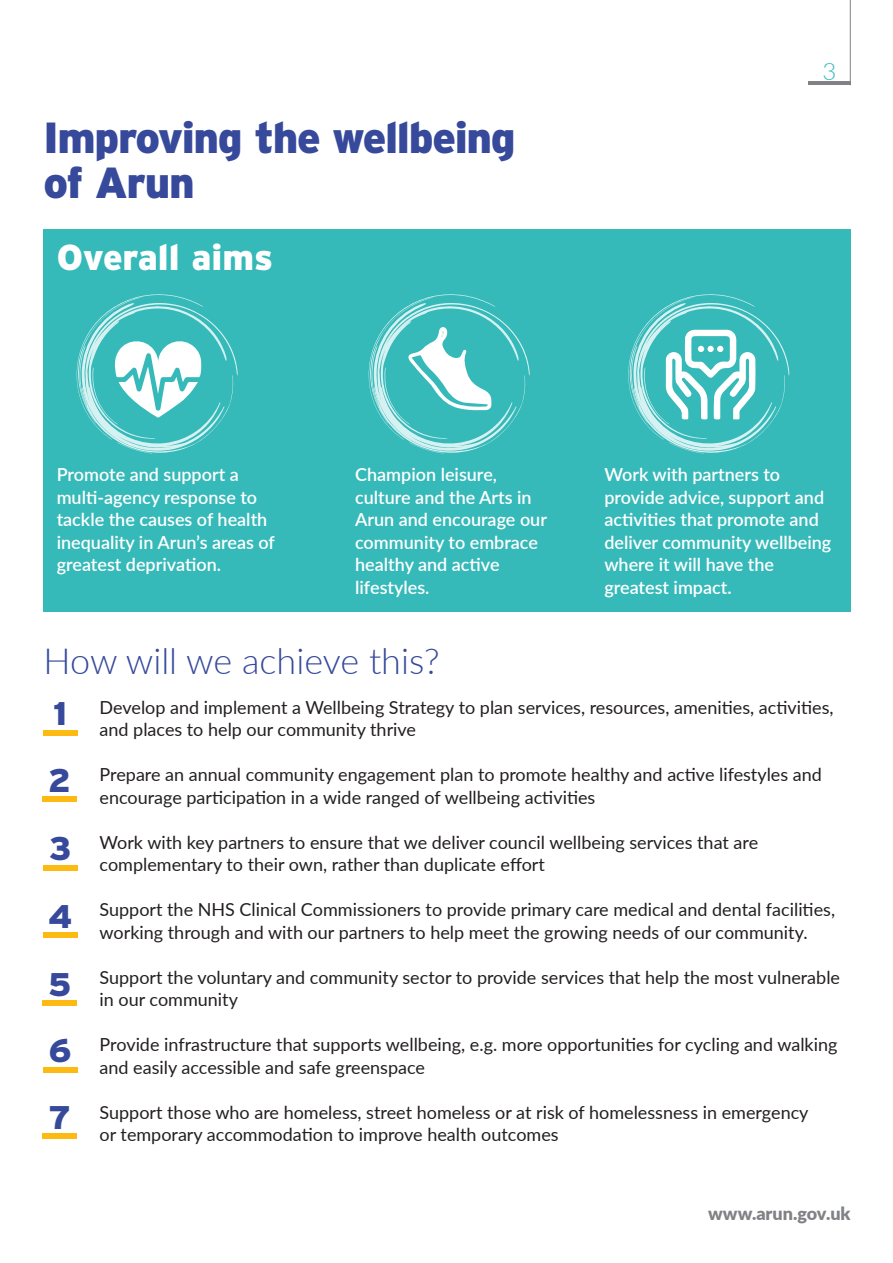
<style>
.page{position:relative;width:893px;height:1263px;background:#fff}
.page>*{position:absolute;margin:0;border:0;box-sizing:border-box;transform-origin:0 0}
.t1{font:900 43.5px "Interstate";letter-spacing:-.03em;color:#36499b}
.t2{font:300 36px "Lato";color:#36499b}
.t3{font:900 36px "Interstate";color:#fff}
.t4{font:900 32.7px "Interstate";color:#36499b}
.t5{font:300 24px "Lato";color:#36b9b9}
.t6{font:18px/22.5px "Lato";color:#231f20}
.t7{font:600 18px/22.5px "Lato";color:#fff}
.t8{font:900 18px "Lato";color:#808285}
</style>
<div class="page">
<hr style="left:808px;top:81px;width:42px;height:4px;background:#808285">
<hr style="left:850px;top:0;width:1px;height:85px;background:#808285">
<div style="left:44px;top:229px;width:807px;height:383px;background:#36b9b9"></div>
<svg style="left:77px;top:294px;width:161px;height:159px"></svg>
<svg style="left:369px;top:294px;width:161px;height:159px"></svg>
<svg style="left:628px;top:294px;width:161px;height:159px"></svg>
<div style="left:707px;top:346px;width:7px;height:6px;background:#fff;border-radius:50%"></div>
<div style="left:43px;top:730px;width:34px;height:6px;background:#fcba13"></div>
<div style="left:43px;top:796px;width:34px;height:6px;background:#fcba13"></div>
<div style="left:43px;top:865px;width:34px;height:5px;background:#fcba13"></div>
<div style="left:43px;top:932px;width:34px;height:6px;background:#fcba13"></div>
<div style="left:43px;top:1000px;width:34px;height:6px;background:#fcba13"></div>
<div style="left:43px;top:1067px;width:35px;height:6px;background:#fcba13"></div>
<div style="left:43px;top:1133px;width:34px;height:6px;background:#fcba13"></div>
<p class="t1" style="left:44px;top:113px;width:474px">Improving the wellbeing</p>
<p class="t1" style="left:44px;top:158px;width:153px">of Arun</p>
<p class="t3" style="left:57px;top:237px;width:218px">Overall aims</p>
<h3 class="t5" style="left:822px;top:54px;width:15px">3</h3>
<p class="t7" style="left:57px;top:463px;width:220px">Promote and support a multi-agency response to tackle the causes of health inequality in Arun’s areas of greatest deprivation.</p>
<p class="t7" style="left:355px;top:463px;width:193px">Champion leisure, culture and the Arts in<br>Arun and encourage our community to embrace healthy and active lifestyles.</p>
<p class="t7" style="left:604px;top:463px;width:229px">Work with partners to provide advice, support and activities that promote and deliver community wellbeing where it will have the</p>
<p class="t7" style="left:604px;top:575px;width:129px">greatest impact.</p>
<p class="t2" style="left:44px;top:636px;width:398px">How will we achieve this?</p>
<p class="t6" style="left:100px;top:695px;width:735px">Develop and implement a Wellbeing Strategy to plan services, resources, amenities, activities, and places to help our community thrive</p>
<p class="t6" style="left:100px;top:762px;width:724px">Prepare an annual community engagement plan to promote healthy and active lifestyles and encourage participation in a wide ranged of wellbeing activities</p>
<p class="t6" style="left:100px;top:830px;width:660px">Work with key partners to ensure that we deliver council wellbeing services that are complementary to their own, rather than duplicate effort</p>
<p class="t6" style="left:100px;top:897px;width:737px">Support the NHS Clinical Commissioners to provide primary care medical and dental facilities, working through and with our partners to help meet the growing needs of our community.</p>
<p class="t6" style="left:100px;top:965px;width:742px">Support the voluntary and community sector to provide services that help the most vulnerable in our community</p>
<p class="t6" style="left:100px;top:1032px;width:739px">Provide infrastructure that supports wellbeing, e.g. more opportunities for cycling and walking and easily accessible and safe greenspace</p>
<p class="t6" style="left:100px;top:1100px;width:710px">Support those who are homeless, street homeless or at risk of homelessness in emergency</p>
<p class="t6" style="left:100px;top:1122px;width:460px">or temporary accommodation to improve health outcomes</p>
<p class="t4" style="left:53px;top:695px;width:15px">1</p>
<p class="t4" style="left:48px;top:762px;width:24px">2</p>
<p class="t4" style="left:49px;top:830px;width:24px">3</p>
<p class="t4" style="left:48px;top:897px;width:26px">4</p>
<p class="t4" style="left:48px;top:965px;width:25px">5</p>
<p class="t4" style="left:49px;top:1032px;width:24px">6</p>
<p class="t4" style="left:49px;top:1099px;width:24px">7</p>
<p class="t8" style="left:708px;top:1200px;width:144px">www.arun.gov.uk</p>
</div>
